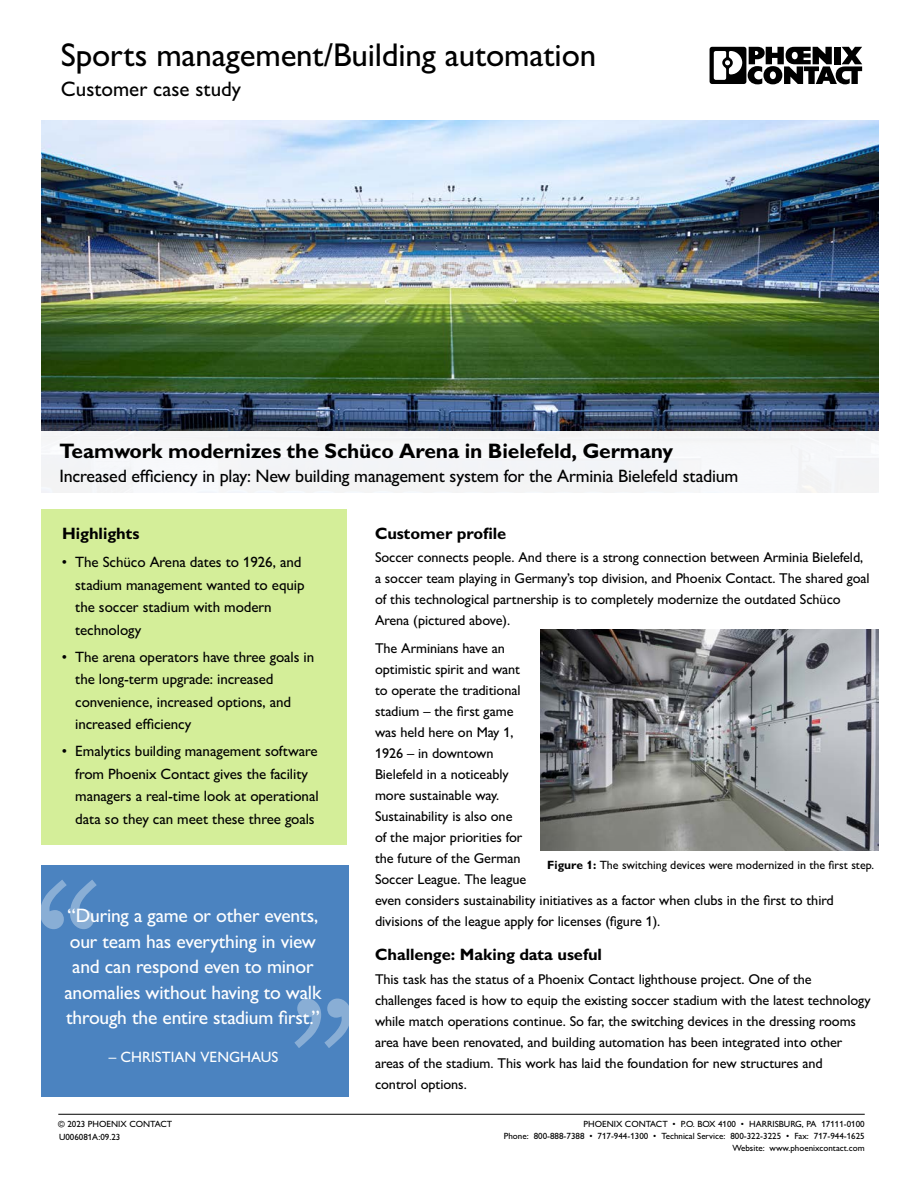
<style>
.page{position:relative;width:918px;height:1188px;background:#fff}
.page>*{position:absolute;margin:0;border:0;box-sizing:border-box;transform-origin:0 0}
.t1{font:33px "Px C Gill Alt One";letter-spacing:-.005em;color:#000}
.t2{font:700 21px "Px C Gill Alt One";letter-spacing:-.01em;color:#000}
.t3{font:21px "Px C Gill Alt One";color:#000}
.t4{font:19.5px/25.5px "Px C Gill Alt One";letter-spacing:-.01em;color:#fff;text-align:center}
.t5{font:18px "Px C Gill Alt One";letter-spacing:-.01em;color:#000}
.t6{font:700 16.5px "Px C Gill Alt One";letter-spacing:-.005em;color:#000}
.t7{font:15px/22.5px "Px C Gill Alt One";letter-spacing:-.005em;color:#000}
.t8{font:15px "Px C Gill Alt One";color:#fff}
.t9{font:14.25px/21px "Px C Gill Alt One";letter-spacing:-.005em;color:#000}
.t10{font:12px "Px C Gill Alt One";color:#000}
.t11{font:9px/12px "Px C Gill Alt One";color:#000;text-align:right}
.s1{font-weight:700}
</style>
<div class="page">
<hr style="left:58px;top:1114px;width:807px;height:1px;background:#000">
<svg style="left:710px;top:47px;width:152px;height:37px"></svg>
<div style="left:41px;top:866px;width:308px;height:231px;background:#4b83c0"></div>
<img style="left:41px;top:120px;width:838px;height:311px">
<div style="left:41px;top:510px;width:306px;height:335px;background:#d4ee99"></div>
<div style="left:29px;top:431px;width:862px;height:63px;background:#f5f5f7"></div>
<img style="left:540px;top:629px;width:339px;height:222px">
<svg style="left:41px;top:880px;width:56px;height:49px"></svg>
<svg style="left:294px;top:999px;width:55px;height:49px"></svg>
<h1 class="t1" style="left:61px;top:35px;width:537px">Sports management/Building automation</h1>
<h2 class="t3" style="left:61px;top:76px;width:182px">Customer case study</h2>
<h2 class="t2" style="left:59px;top:438px;width:615px">Teamwork modernizes the Schüco Arena in Bielefeld, Germany</h2>
<p class="t5" style="left:59px;top:465px;width:681px">Increased efficiency in play: New building management system for the Arminia Bielefeld stadium</p>
<p class="t6" style="left:62px;top:523px;width:79px">Highlights</p>
<p class="t7" style="left:75px;top:551px;width:231px;text-indent:-14px">• The Schüco Arena dates to 1926, and stadium management wanted to equip the soccer stadium with modern technology</p>
<p class="t7" style="left:75px;top:645px;width:241px;text-indent:-14px">• The arena operators have three goals in the long-term upgrade: increased convenience, increased options, and increased efficiency</p>
<p class="t7" style="left:75px;top:740px;width:245px;text-indent:-14px">• Emalytics building management software from Phoenix Contact gives the facility managers a real-time look at operational data so they can meet these three goals</p>
<h3 class="t4" style="left:64px;top:903px;width:258px">“During a game or other events, our team has everything in view and can respond even to minor anomalies without having to walk through the entire stadium first.”</h3>
<p class="t8" style="left:109px;top:1048px;width:171px">– CHRISTIAN VENGHAUS</p>
<p class="t6" style="left:375px;top:523px;width:133px">Customer profile</p>
<p class="t9" style="left:375px;top:547px;width:496px">Soccer connects people. And there is a strong connection between Arminia Bielefeld, a soccer team playing in Germany’s top division, and Phoenix Contact. The shared goal of this technological partnership is to completely modernize the outdated Schüco Arena (pictured above).</p>
<p class="t9" style="left:375px;top:637px;width:460px">The Arminians have an<br>optimistic spirit and want<br>to operate the traditional<br>stadium – the first game<br>was held here on May 1,<br>1926 – in downtown<br>Bielefeld in a noticeably<br>more sustainable way.<br>Sustainability is also one<br>of the major priorities for<br>the future of the German<br>Soccer League. The league<br>even considers sustainability initiatives as a factor when clubs in the first to third divisions of the league apply for licenses (figure 1).</p>
<p class="t6" style="left:375px;top:945px;width:229px">Challenge: Making data useful</p>
<p class="t9" style="left:375px;top:968px;width:497px">This task has the status of a Phoenix Contact lighthouse project. One of the challenges faced is how to equip the existing soccer stadium with the latest technology while match operations continue. So far, the switching devices in the dressing rooms area have been renovated, and building automation has been integrated into other areas of the stadium. This work has laid the foundation for new structures and<br>control options.</p>
<p class="t10" style="left:547px;top:858px;width:328px"><span class="s1">Figure 1:</span> The switching devices were modernized in the first step.</p>
<p class="t11" style="left:58px;top:1118px;width:115px">© 2023 PHOENIX CONTACT</p>
<p class="t11" style="left:504px;top:1118px;width:362px">PHOENIX CONTACT • P.O. BOX 4100 • HARRISBURG, PA 17111-0100<br>Phone: 800-888-7388 • 717-944-1300 • Technical Service: 800-322-3225 • Fax: 717-944-1625<br>Website: www.phoenixcontact.com</p>
<p class="t11" style="left:59px;top:1131px;width:63px">U006081A:09.23</p>
</div>
